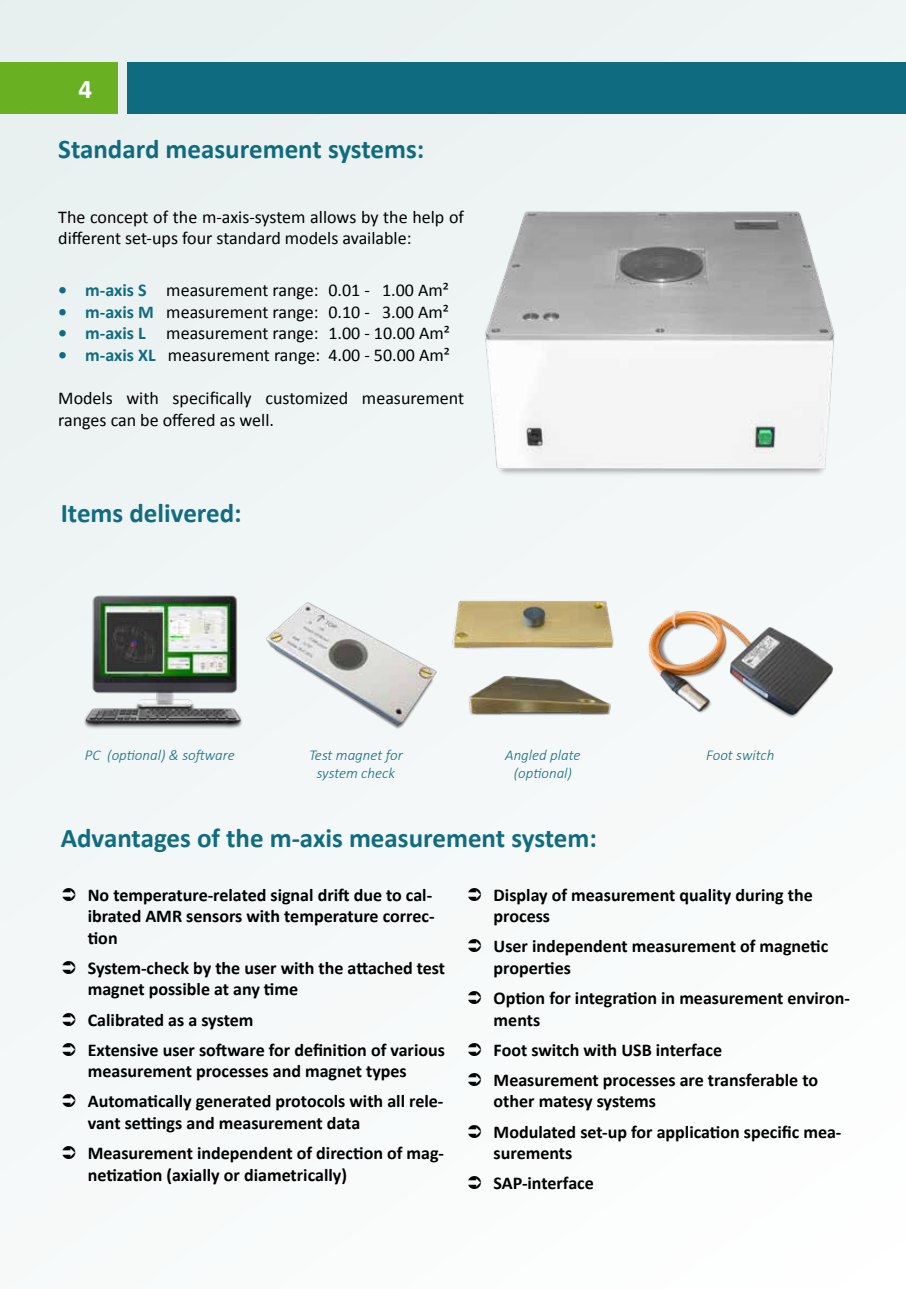
<style>
.page{position:relative;width:906px;height:1289px;background:#fff}
.page>*{position:absolute;margin:0;border:0;box-sizing:border-box;transform-origin:0 0}
.t1{font:700 27px "Calibri";color:#106c81}
.t2{font:700 27px "Calibri";color:#0f6c80}
.t3{font:700 27px "Calibri";color:#fff}
.t4{font:700 18px/21.6px "Calibri";color:#000}
.t5{font:18px/21.6px "Calibri";color:#000}
.t6{font:italic 300 15px/18px "Calibri";color:#0f6c80;text-align:center}
.s1{font-weight:700;color:#0f6c80}
</style>
<div class="page">
<div style="left:0;top:0;width:906px;height:1288px;background:#f4f8f8"></div>
<div style="left:128px;top:63px;width:778px;height:51px;background:#0f6c80"></div>
<div style="left:0;top:63px;width:117px;height:51px;background:#6ab023"></div>
<img style="left:484px;top:211px;width:351px;height:264px">
<img style="left:648px;top:610px;width:186px;height:108px">
<img style="left:84px;top:595px;width:158px;height:134px">
<img style="left:266px;top:602px;width:167px;height:127px">
<img style="left:433px;top:600px;width:181px;height:79px">
<img style="left:444px;top:639px;width:170px;height:76px">
<h1 class="t3" style="left:78px;top:72px;width:15px">4</h1>
<h1 class="t2" style="left:58px;top:131px;width:367px">Standard measurement systems:</h1>
<p class="t5" style="left:58px;top:206px;width:407px">The concept of the m-axis-system allows by the help of different set-ups four standard models available:</p>
<p class="t5" style="left:58px;top:279px;width:392px"><span class="s1">• m-axis S</span> measurement range: 0.01 - 1.00 Am²</p>
<p class="t5" style="left:58px;top:301px;width:392px"><span class="s1">• m-axis M</span> measurement range: 0.10 - 3.00 Am²</p>
<p class="t5" style="left:58px;top:322px;width:393px"><span class="s1">• m-axis L</span> measurement range: 1.00 - 10.00 Am²</p>
<p class="t5" style="left:58px;top:344px;width:393px"><span class="s1">• m-axis XL</span> measurement range: 4.00 - 50.00 Am²</p>
<p class="t5" style="left:58px;top:387px;width:407px">Models with specifically customized measurement ranges can be offered as well.</p>
<h1 class="t1" style="left:61px;top:495px;width:182px">Items delivered:</h1>
<p class="t6" style="left:85px;top:746px;width:152px">PC (optional) &amp; software</p>
<p class="t6" style="left:309px;top:746px;width:95px">Test magnet for system check</p>
<p class="t6" style="left:505px;top:746px;width:77px">Angled plate (optional)</p>
<p class="t6" style="left:706px;top:746px;width:70px">Foot switch</p>
<h1 class="t1" style="left:61px;top:820px;width:537px">Advantages of the m-axis measurement system:</h1>
<p class="t4" style="left:88px;top:883px;width:348px">No temperature-related signal drift due to cal&shy;ibrated AMR sensors with temperature correc&shy;tion</p>
<p class="t4" style="left:88px;top:957px;width:359px">System-check by the user with the attached test magnet possible at any time</p>
<p class="t4" style="left:88px;top:1004px;width:359px;line-height:30.2px">Calibrated as a system<br>Extensive user software for definition of various</p>
<p class="t4" style="left:88px;top:1056px;width:357px;line-height:30.2px">measurement processes and magnet types<br>Automatically generated protocols with all rele-</p>
<p class="t4" style="left:88px;top:1107px;width:358px;line-height:30.2px">vant settings and measurement data<br>Measurement independent of direction of mag-</p>
<p class="t4" style="left:88px;top:1163px;width:261px">netization (axially or diametrically)</p>
<p class="t4" style="left:493px;top:883px;width:321px">Display of measurement quality during the process</p>
<p class="t4" style="left:493px;top:935px;width:336px">User independent measurement of magnetic properties</p>
<p class="t4" style="left:493px;top:987px;width:358px">Option for integration in measurement environ&shy;ments</p>
<p class="t4" style="left:493px;top:1034px;width:326px;line-height:30.2px">Foot switch with USB interface<br>Measurement processes are transferable to</p>
<p class="t4" style="left:493px;top:1086px;width:349px;line-height:30.2px">other matesy systems<br>Modulated set-up for application specific mea-</p>
<p class="t4" style="left:493px;top:1137px;width:102px;line-height:30.2px">surements<br>SAP-interface</p>
</div>
